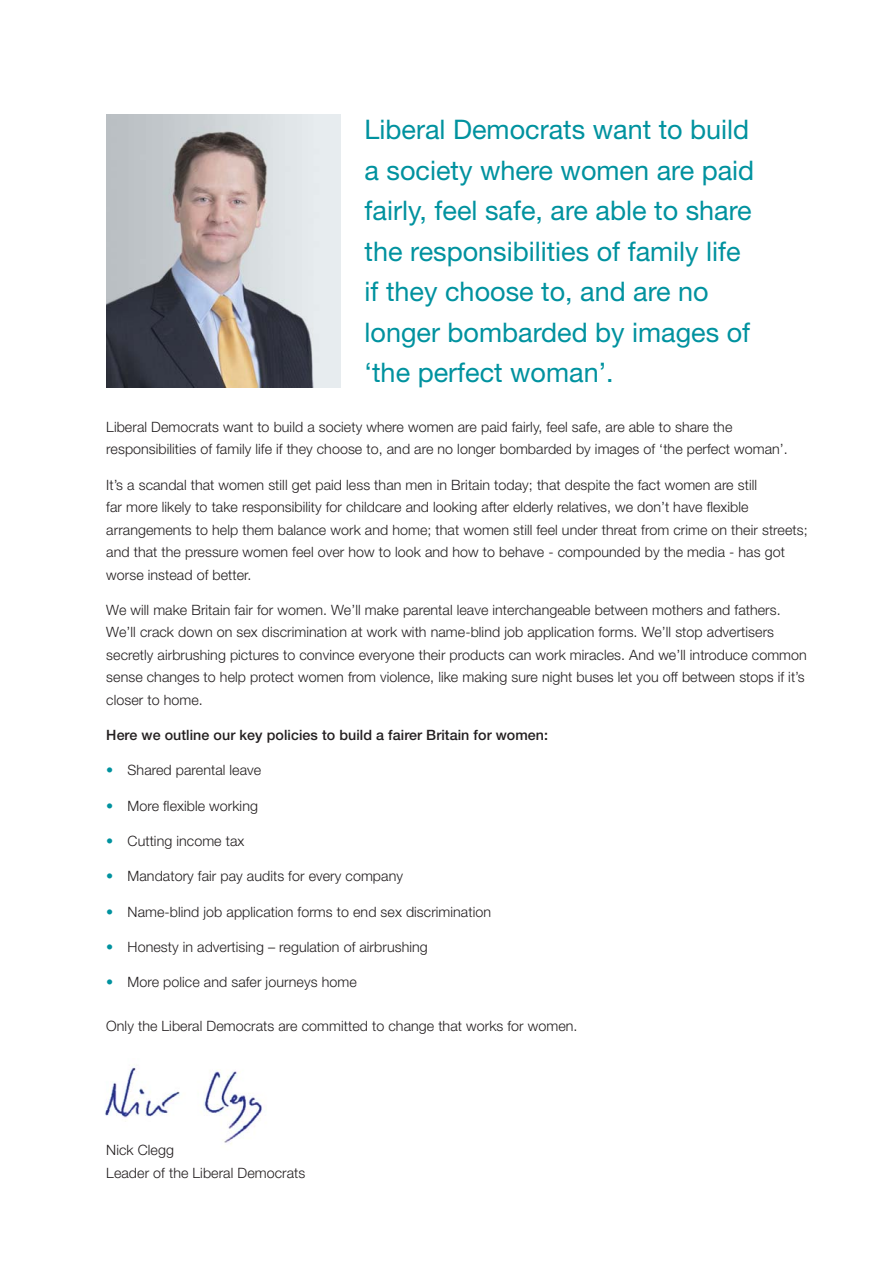
<style>
.page{position:relative;width:893px;height:1263px;background:#fff}
.page>*{position:absolute;margin:0;border:0;box-sizing:border-box;transform-origin:0 0}
.t1{font:27px/40.5px "Helvetica Neue";color:#00929f}
.t2{font:300 14.25px/22.5px "Helvetica Neue";letter-spacing:.005em;color:#231f20}
.t3{font:500 14.25px "Helvetica Neue";letter-spacing:.005em;color:#231f20}
.s1{color:#00929f}
</style>
<div class="page">
<img style="left:106px;top:115px;width:234px;height:272px">
<img style="left:105px;top:1067px;width:157px;height:78px">
<h1 class="t1" style="left:365px;top:112px;width:391px">Liberal Democrats want to build a society where women are paid fairly, feel safe, are able to share the responsibilities of family life if they choose to, and are no longer bombarded by images of ‘the perfect woman’.</h1>
<p class="t2" style="left:106px;top:417px;width:683px">Liberal Democrats want to build a society where women are paid fairly, feel safe, are able to share the responsibilities of family life if they choose to, and are no longer bombarded by images of ‘the perfect woman’.</p>
<p class="t2" style="left:106px;top:475px;width:703px">It’s a scandal that women still get paid less than men in Britain today; that despite the fact women are still<br>far more likely to take responsibility for childcare and looking after elderly relatives, we don’t have flexible arrangements to help them balance work and home; that women still feel under threat from crime on their streets; and that the pressure women feel over how to look and how to behave - compounded by the media - has got worse instead of better.</p>
<p class="t2" style="left:106px;top:600px;width:702px">We will make Britain fair for women. We’ll make parental leave interchangeable between mothers and fathers.<br>We’ll crack down on sex discrimination at work with name-blind job application forms. We’ll stop advertisers secretly airbrushing pictures to convince everyone their products can work miracles. And we’ll introduce common sense changes to help protect women from violence, like making sure night buses let you off between stops if it’s closer to home.</p>
<p class="t3" style="left:106px;top:730px;width:443px">Here we outline our key policies to build a fairer Britain for women:</p>
<p class="t2" style="left:106px;top:760px;width:156px"><span class="s1">•</span> Shared parental leave</p>
<p class="t2" style="left:106px;top:796px;width:153px"><span class="s1">•</span> More flexible working</p>
<p class="t2" style="left:106px;top:831px;width:140px"><span class="s1">•</span> Cutting income tax</p>
<p class="t2" style="left:106px;top:866px;width:298px"><span class="s1">•</span> Mandatory fair pay audits for every company</p>
<p class="t2" style="left:106px;top:901px;width:386px"><span class="s1">•</span> Name-blind job application forms to end sex discrimination</p>
<p class="t2" style="left:106px;top:937px;width:323px"><span class="s1">•</span> Honesty in advertising – regulation of airbrushing</p>
<p class="t2" style="left:106px;top:972px;width:252px"><span class="s1">•</span> More police and safer journeys home</p>
<p class="t2" style="left:106px;top:1016px;width:473px">Only the Liberal Democrats are committed to change that works for women.</p>
<p class="t2" style="left:106px;top:1140px;width:201px">Nick Clegg<br>Leader of the Liberal Democrats</p>
</div>
